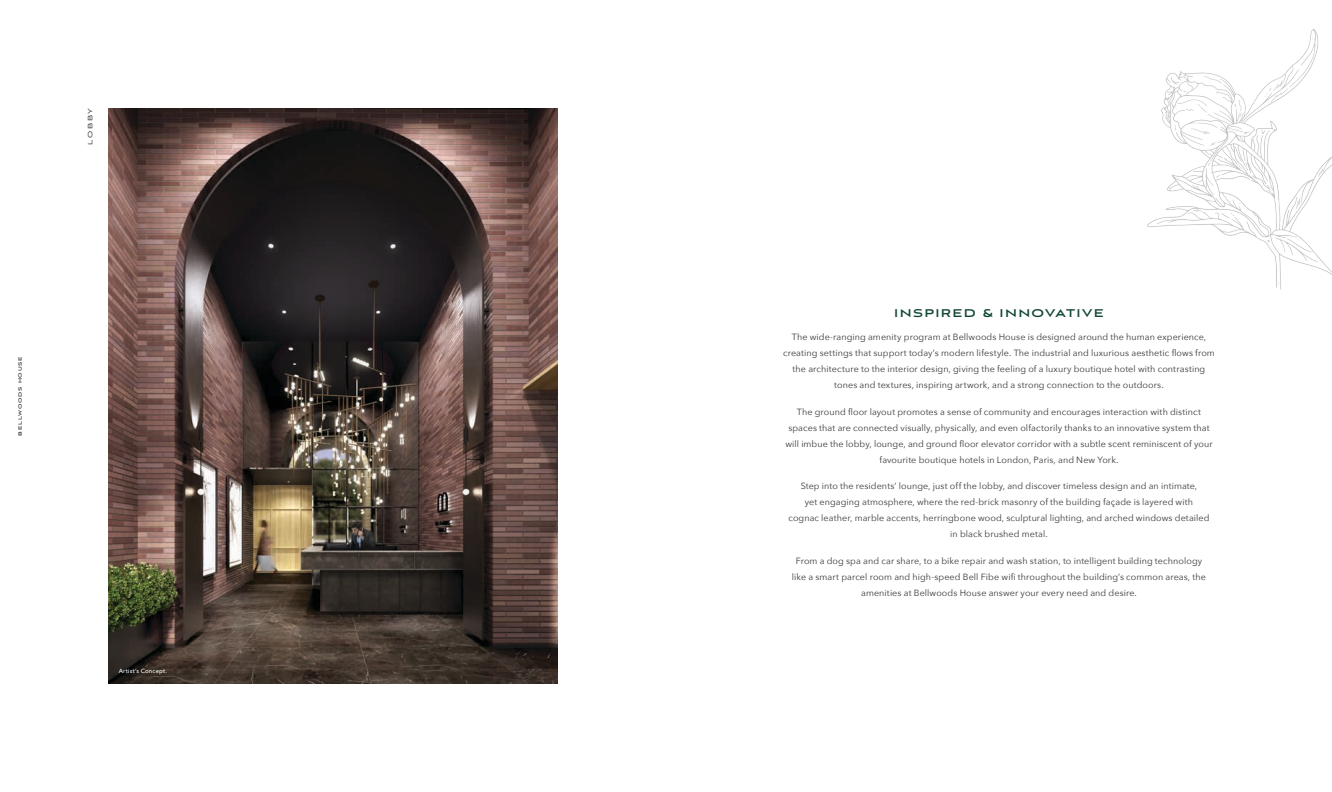
<style>
.page{position:relative;width:1332px;height:792px;background:#fff}
.page>*{position:absolute;margin:0;border:0;box-sizing:border-box;transform-origin:0 0}
.bellwoods_header{font:700 14px "Aviano Sans";letter-spacing:.095em;color:#104734}
.bellwoods_body{font:9px/16px "Avenir Next";letter-spacing:.01em;color:#3b3936;text-align:center}
.bellwoods_rendering{font:8px "Aviano Sans";letter-spacing:.2em;color:#3b3936}
.t1{font:500 6px "Avenir Next";letter-spacing:.03em;color:#fff}
.t2{font:700 6px "Aviano Sans";letter-spacing:.14em;color:#3b3936}
</style>
<div class="page">
<img style="left:108px;top:108px;width:450px;height:576px">
<img style="left:1147px;top:29px;width:185px;height:261px">
<p class="bellwoods_rendering" style="left:86px;top:145px;width:38px;rotate:-90deg">LOBBY</p>
<p class="t2" style="left:17px;top:436px;width:81px;rotate:-90deg">BELLWOODS HOUSE</p>
<p class="t1" style="left:119px;top:666px;width:50px">Artist’s Concept.</p>
<p class="bellwoods_header" style="left:894px;top:306px;width:211px">INSPIRED &amp; INNOVATIVE</p>
<p class="bellwoods_body" style="left:783px;top:328px;width:433px">The wide-ranging amenity program at Bellwoods House is designed around the human experience, creating settings that support today’s modern lifestyle. The industrial and luxurious aesthetic flows from the architecture to the interior design, giving the feeling of a luxury boutique hotel with contrasting tones and textures, inspiring artwork, and a strong connection to the outdoors.</p>
<p class="bellwoods_body" style="left:785px;top:403px;width:429px">The ground floor layout promotes a sense of community and encourages interaction with distinct spaces that are connected visually, physically, and even olfactorily thanks to an innovative system that will imbue the lobby, lounge, and ground floor elevator corridor with a subtle scent reminiscent of your favourite boutique hotels in London, Paris, and New York.</p>
<p class="bellwoods_body" style="left:788px;top:478px;width:423px">Step into the residents’ lounge, just off the lobby, and discover timeless design and an intimate,<br>yet engaging atmosphere, where the red-brick masonry of the building façade is layered with cognac leather, marble accents, herringbone wood, sculptural lighting, and arched windows detailed in black brushed metal.</p>
<p class="bellwoods_body" style="left:792px;top:553px;width:416px">From a dog spa and car share, to a bike repair and wash station, to intelligent building technology like a smart parcel room and high-speed Bell Fibe wifi throughout the building’s common areas, the amenities at Bellwoods House answer your every need and desire.</p>
</div>
